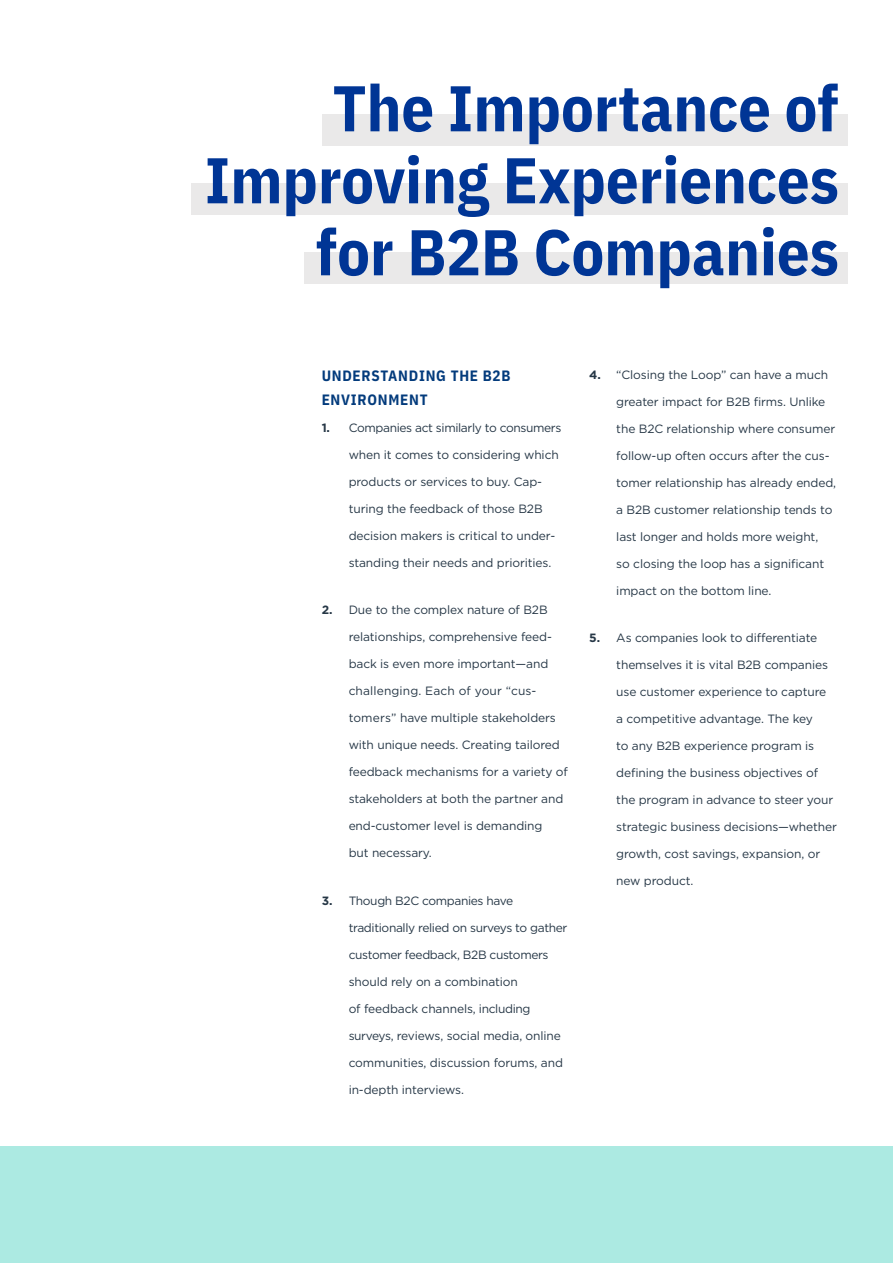
<style>
.page{position:relative;width:893px;height:1263px;background:#fff}
.page>*{position:absolute;margin:0;border:0;box-sizing:border-box;transform-origin:0 0}
.t1{font:700 64.5px/72px "IBM Plex Sans Cond";color:#003595;text-align:right}
.t2{font:700 15px/24px "IBM Plex Sans Cond";letter-spacing:.05em;color:#033b7c}
.t3{font:12px "Gotham";letter-spacing:-.01em;color:#263746}
.t4{font:12px "Gotham";letter-spacing:-.03em;color:#263746}
.t5{font:12px "Gotham";letter-spacing:.01em;color:#263746}
.s1{font-weight:700}
</style>
<div class="page">
<div style="left:323px;top:114px;width:525px;height:32px;background:#eae9e9"></div>
<div style="left:192px;top:183px;width:656px;height:32px;background:#eae9e9"></div>
<div style="left:304px;top:252px;width:544px;height:32px;background:#eae9e9"></div>
<div style="left:0;top:1146px;width:893px;height:117px;background:#aceae2"></div>
<h1 class="t1" style="left:205px;top:67px;width:636px">The Importance of<br>Improving Experiences for B2B Companies</h1>
<p class="t2" style="left:322px;top:362px;width:190px">UNDERSTANDING THE B2B<br>ENVIRONMENT</p>
<p class="t4" style="left:322px;top:420px;width:241px"><span class="s1">1.</span> Companies act similarly to consumers</p>
<p class="t3" style="left:349px;top:447px;width:212px">when it comes to considering which</p>
<p class="t3" style="left:349px;top:474px;width:195px">products or services to buy. Cap-</p>
<p class="t3" style="left:349px;top:501px;width:196px">turing the feedback of those B2B</p>
<p class="t3" style="left:349px;top:528px;width:208px">decision makers is critical to under-</p>
<p class="t3" style="left:349px;top:555px;width:204px">standing their needs and priorities.</p>
<p class="t3" style="left:322px;top:602px;width:228px"><span class="s1">2.</span> Due to the complex nature of B2B</p>
<p class="t3" style="left:349px;top:629px;width:205px">relationships, comprehensive feed-</p>
<p class="t3" style="left:349px;top:656px;width:201px">back is even more important—and</p>
<p class="t5" style="left:349px;top:683px;width:189px">challenging. Each of your “cus-</p>
<p class="t3" style="left:349px;top:710px;width:209px">tomers” have multiple stakeholders</p>
<p class="t3" style="left:349px;top:737px;width:213px">with unique needs. Creating tailored</p>
<p class="t3" style="left:349px;top:764px;width:221px">feedback mechanisms for a variety of</p>
<p class="t3" style="left:349px;top:791px;width:216px">stakeholders at both the partner and</p>
<p class="t3" style="left:349px;top:818px;width:195px">end-customer level is demanding</p>
<p class="t3" style="left:349px;top:845px;width:85px">but necessary.</p>
<p class="t4" style="left:322px;top:892px;width:193px"><span class="s1">3.</span> Though B2C companies have</p>
<p class="t4" style="left:349px;top:919px;width:220px">traditionally relied on surveys to gather</p>
<p class="t4" style="left:349px;top:946px;width:201px">customer feedback, B2B customers</p>
<p class="t3" style="left:349px;top:973px;width:171px">should rely on a combination</p>
<p class="t3" style="left:349px;top:1000px;width:183px">of feedback channels, including</p>
<p class="t3" style="left:349px;top:1027px;width:214px">surveys, reviews, social media, online</p>
<p class="t3" style="left:349px;top:1054px;width:216px">communities, discussion forums, and</p>
<p class="t3" style="left:349px;top:1081px;width:117px">in-depth interviews.</p>
<p class="t3" style="left:589px;top:367px;width:240px"><span class="s1">4.</span> “Closing the Loop” can have a much</p>
<p class="t3" style="left:616px;top:394px;width:210px">greater impact for B2B firms. Unlike</p>
<p class="t3" style="left:616px;top:421px;width:220px">the B2C relationship where consumer</p>
<p class="t3" style="left:616px;top:448px;width:215px">follow-up often occurs after the cus-</p>
<p class="t3" style="left:616px;top:475px;width:221px">tomer relationship has already ended,</p>
<p class="t3" style="left:616px;top:502px;width:218px">a B2B customer relationship tends to</p>
<p class="t3" style="left:616px;top:529px;width:203px">last longer and holds more weight,</p>
<p class="t3" style="left:616px;top:556px;width:209px">so closing the loop has a significant</p>
<p class="t3" style="left:616px;top:583px;width:157px">impact on the bottom line.</p>
<p class="t3" style="left:589px;top:630px;width:229px"><span class="s1">5.</span> As companies look to differentiate</p>
<p class="t3" style="left:616px;top:657px;width:213px">themselves it is vital B2B companies</p>
<p class="t3" style="left:616px;top:684px;width:211px">use customer experience to capture</p>
<p class="t3" style="left:616px;top:711px;width:198px">a competitive advantage. The key</p>
<p class="t3" style="left:616px;top:738px;width:199px">to any B2B experience program is</p>
<p class="t3" style="left:616px;top:765px;width:203px">defining the business objectives of</p>
<p class="t3" style="left:616px;top:792px;width:219px">the program in advance to steer your</p>
<p class="t3" style="left:616px;top:819px;width:222px">strategic business decisions—whether</p>
<p class="t3" style="left:616px;top:846px;width:205px">growth, cost savings, expansion, or</p>
<p class="t3" style="left:616px;top:873px;width:79px">new product.</p>
</div>
